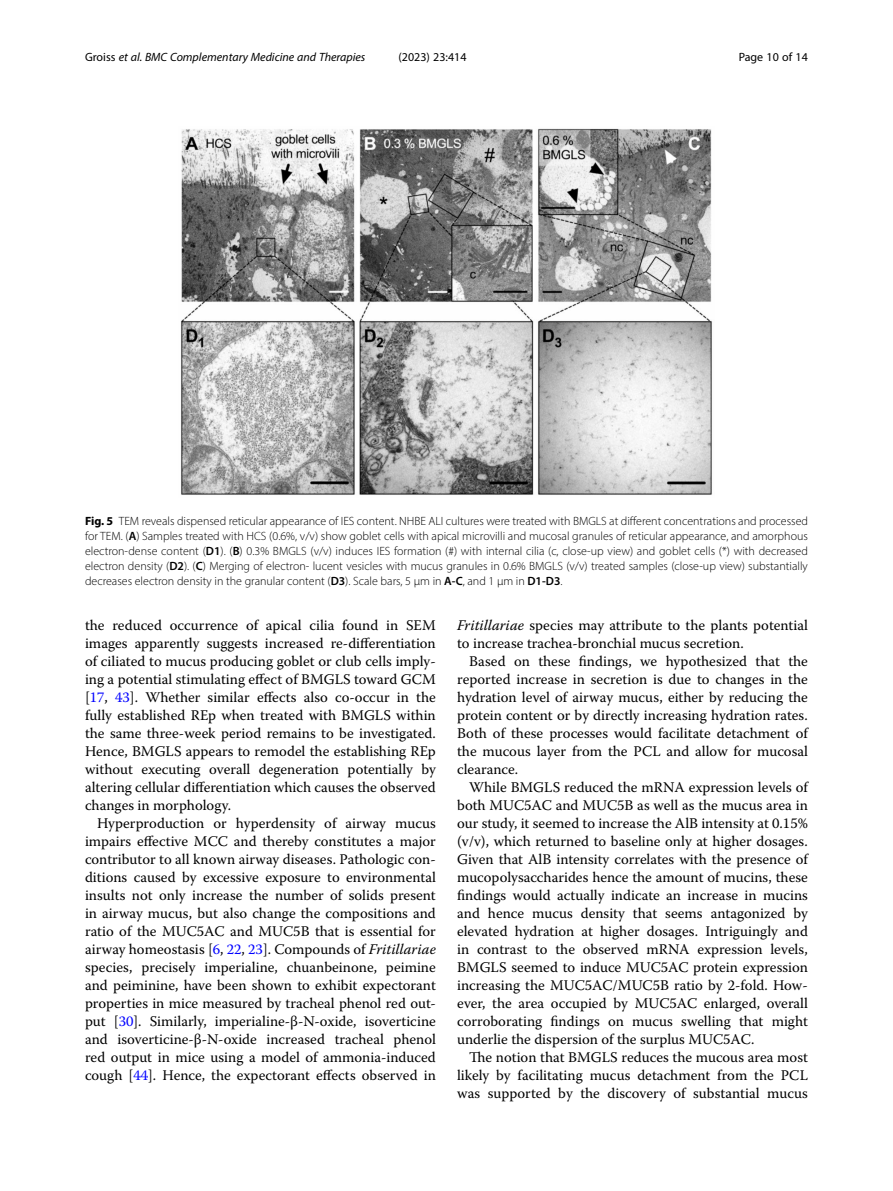
<style>
.page{position:relative;width:893px;height:1191px;background:#fff}
.page>*{position:absolute;margin:0;border:0;box-sizing:border-box;transform-origin:0 0}
.Body_Text_Indent{font:14.7px/18px "Warnock Pro";color:#000;text-align:justify}
.Figure_Caption{font:300 12px/15px "Myriad Pro";color:#000;text-align:justify}
.t1{font:italic 12px "Myriad Pro";color:#000}
.t2{font:12px "Myriad Pro";color:#000}
.s1{font-style:normal}
.s2{font-weight:700}
.s3{font-weight:600}
.s4{color:#00f}
.s5{font-style:italic}
</style>
<div class="page">
<img style="left:181px;top:128px;width:531px;height:367px">
<p class="t1" style="left:85px;top:50px;width:282px"><span class="s1">Groiss</span> et al. BMC Complementary Medicine and Therapies</p>
<p class="t2" style="left:398px;top:50px;width:70px">(2023) 23:414</p>
<p class="t2" style="left:739px;top:50px;width:71px">Page 10 of 14</p>
<p class="Figure_Caption" style="left:85px;top:513px;width:724px"><span class="s2">Fig. 5</span> TEM reveals dispensed reticular appearance of IES content. NHBE ALI cultures were treated with BMGLS at different concentrations and processed for TEM. (<span class="s3">A</span>) Samples treated with HCS (0.6%, v/v) show goblet cells with apical microvilli and mucosal granules of reticular appearance, and amorphous electron-dense content (<span class="s3">D1</span>). (<span class="s3">B</span>) 0.3% BMGLS (v/v) induces IES formation (#) with internal cilia (c, close-up view) and goblet cells (*) with decreased electron density (<span class="s3">D2</span>). (<span class="s3">C</span>) Merging of electron- lucent vesicles with mucus granules in 0.6% BMGLS (v/v) treated samples (close-up view) substantially decreases electron density in the granular content (<span class="s3">D3</span>). Scale bars, 5 μm in <span class="s3">A-C</span>, and 1 μm in <span class="s3">D1-D3</span>.</p>
<p class="Body_Text_Indent" style="left:85px;top:616px;width:352px">the reduced occurrence of apical cilia found in SEM images apparently suggests increased re-differentiation of ciliated to mucus producing goblet or club cells imply&shy;ing a potential stimulating effect of BMGLS toward GCM [<span class="s4">17</span>, <span class="s4">43</span>]. Whether similar effects also co-occur in the fully established REp when treated with BMGLS within the same three-week period remains to be investigated.<br>Hence, BMGLS appears to remodel the establishing REp without executing overall degeneration potentially by altering cellular differentiation which causes the observed changes in morphology.</p>
<p class="Body_Text_Indent" style="left:85px;top:814px;width:352px;text-indent:12px">Hyperproduction or hyperdensity of airway mucus impairs effective MCC and thereby constitutes a major contributor to all known airway diseases. Pathologic con&shy;ditions caused by excessive exposure to environmental insults not only increase the number of solids present in airway mucus, but also change the compositions and ratio of the MUC5AC and MUC5B that is essential for airway homeostasis [<span class="s4">6</span>, <span class="s4">22</span>, <span class="s4">23</span>]. Compounds of <span class="s5">Fritillariae </span>species, precisely imperialine, chuanbeinone, peimine and peiminine, have been shown to exhibit expectorant properties in mice measured by tracheal phenol red out&shy;put [<span class="s4">30</span>]. Similarly, imperialine-β-N-oxide, isoverticine and isoverticine-β-N-oxide increased tracheal phenol red output in mice using a model of ammonia-induced cough [<span class="s4">44</span>]. Hence, the expectorant effects observed in</p>
<p class="Body_Text_Indent" style="left:457px;top:616px;width:352px"><span class="s5">Fritillariae</span> species may attribute to the plants potential to increase trachea-bronchial mucus secretion.</p>
<p class="Body_Text_Indent" style="left:457px;top:652px;width:352px;text-indent:12px">Based on these findings, we hypothesized that the reported increase in secretion is due to changes in the hydration level of airway mucus, either by reducing the protein content or by directly increasing hydration rates.<br>Both of these processes would facilitate detachment of the mucous layer from the PCL and allow for mucosal clearance.</p>
<p class="Body_Text_Indent" style="left:457px;top:778px;width:352px;text-indent:12px">While BMGLS reduced the mRNA expression levels of both MUC5AC and MUC5B as well as the mucus area in our study, it seemed to increase the AlB intensity at 0.15% (v/v), which returned to baseline only at higher dosages.<br>Given that AlB intensity correlates with the presence of mucopolysaccharides hence the amount of mucins, these findings would actually indicate an increase in mucins and hence mucus density that seems antagonized by elevated hydration at higher dosages. Intriguingly and in contrast to the observed mRNA expression levels, BMGLS seemed to induce MUC5AC protein expression increasing the MUC5AC/MUC5B ratio by 2-fold. How&shy;ever, the area occupied by MUC5AC enlarged, overall corroborating findings on mucus swelling that might underlie the dispersion of the surplus MUC5AC.</p>
<p class="Body_Text_Indent" style="left:457px;top:1048px;width:352px;text-indent:12px">The notion that BMGLS reduces the mucous area most likely by facilitating mucus detachment from the PCL was supported by the discovery of substantial mucus</p>
</div>
